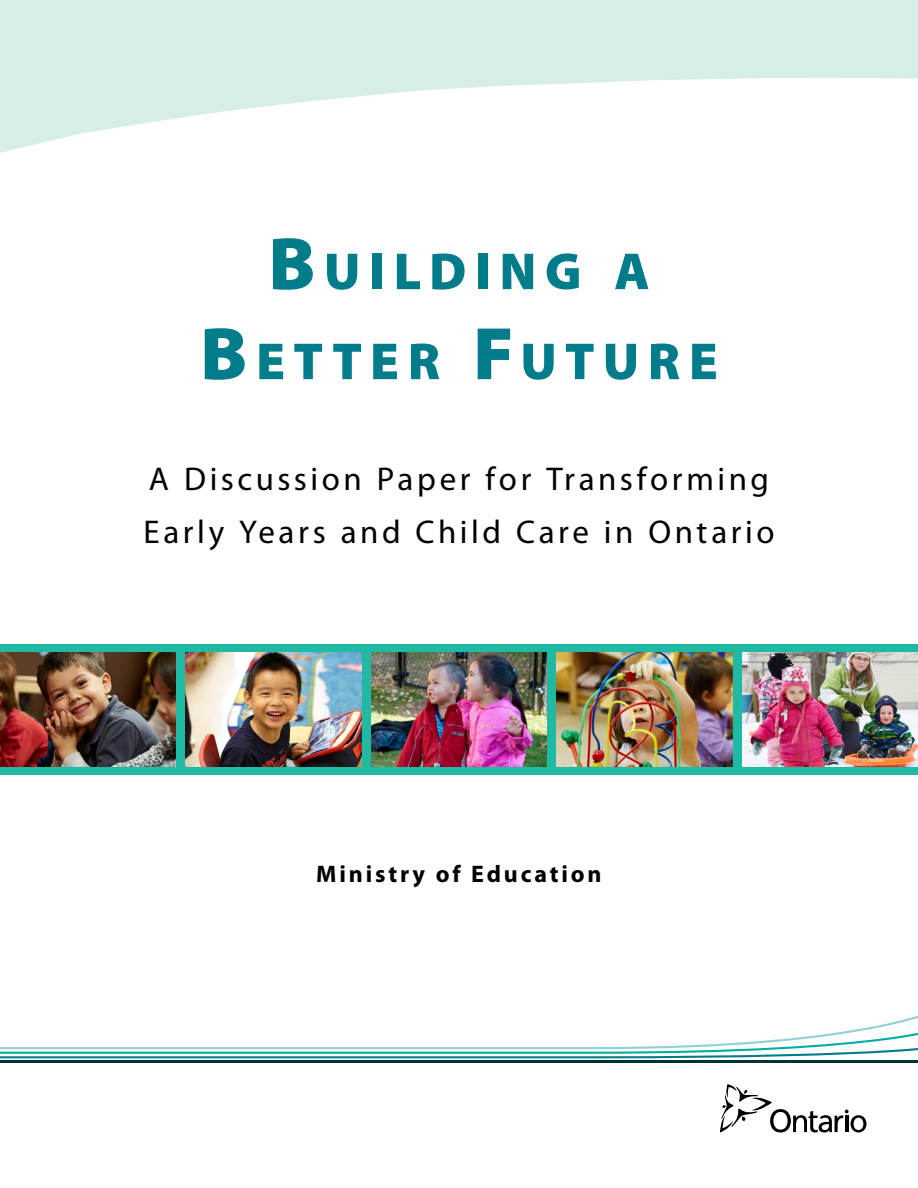
<style>
.page{position:relative;width:918px;height:1188px;background:#fff}
.page>*{position:absolute;margin:0;border:0;box-sizing:border-box;transform-origin:0 0}
.t1{font:900 52.5px/90px "Myriad Pro";letter-spacing:.16em;color:#007c8a;text-align:center}
.t2{font:33px/52.5px "Myriad Pro";letter-spacing:.11em;color:#000}
.t3{font:700 24px "Myriad Pro";letter-spacing:.115em;color:#000}
.s1{font-size:75px}
</style>
<div class="page">
<svg style="left:720px;top:1084px;width:146px;height:48px"></svg>
<svg style="left:0;top:0;width:918px;height:153px;fill:#d7eee8"></svg>
<hr style="left:0;top:1061px;width:918px;height:2px;background:#003331">
<svg style="left:0;top:1016px;width:918px;height:42px"></svg>
<div style="left:0;top:644px;width:918px;height:131px;background:#20b9a3"></div>
<img style="left:0;top:652px;width:176px;height:114px">
<img style="left:186px;top:652px;width:175px;height:114px">
<img style="left:371px;top:652px;width:176px;height:114px">
<img style="left:557px;top:652px;width:175px;height:114px">
<img style="left:742px;top:652px;width:176px;height:114px">
<h1 class="t1" style="left:200px;top:227px;width:519px"><span class="s1">B</span>UILDING A<br><span class="s1">B</span>ETTER <span class="s1">F</span>UTURE</h1>
<h2 class="t2" style="left:143px;top:454px;width:633px">A Discussion Paper for Transforming<br>Early Years and Child Care in Ontario</h2>
<h3 class="t3" style="left:316px;top:860px;width:287px">Ministry of Education</h3>
</div>
